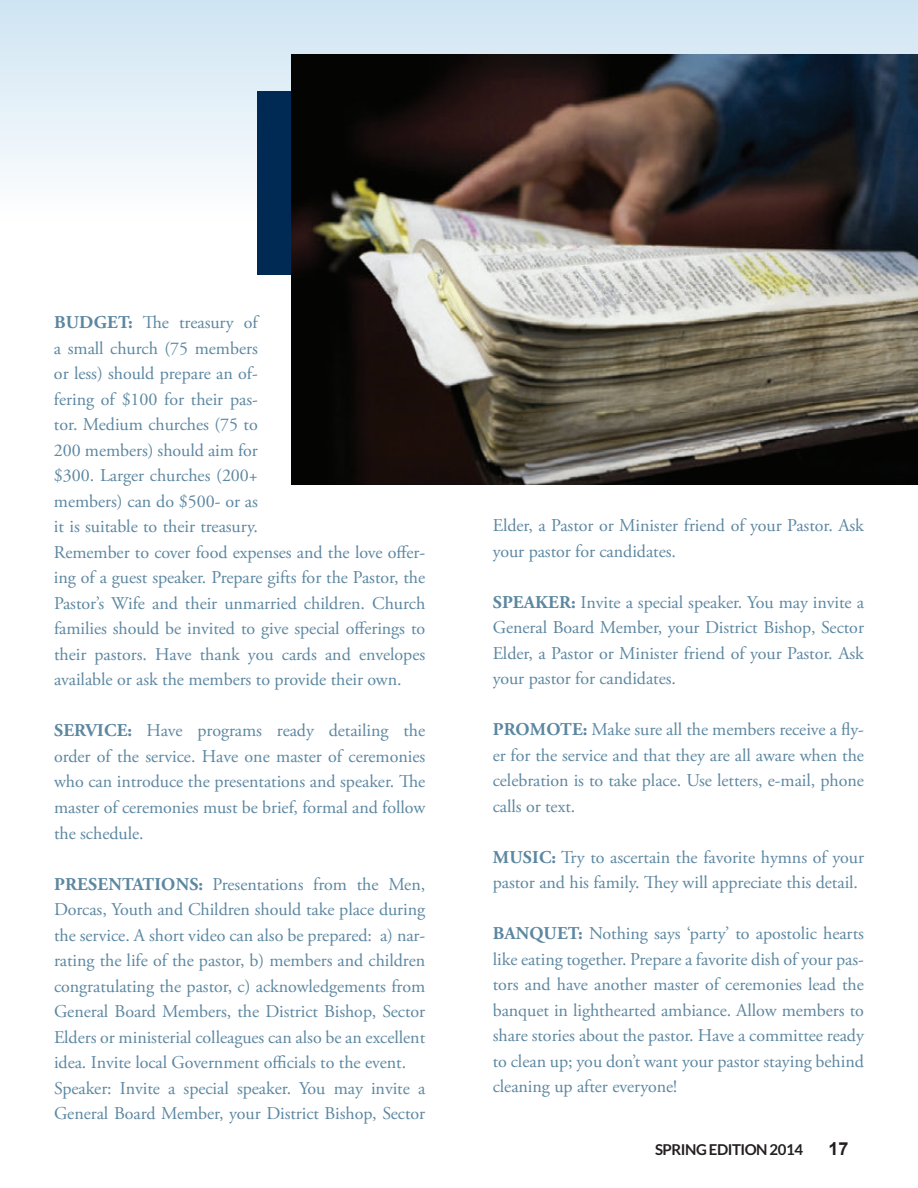
<style>
.page{position:relative;width:918px;height:1188px;background:#fff}
.page>*{position:absolute;margin:0;border:0;box-sizing:border-box;transform-origin:0 0}
.t1{font:18px/25.5px "Adobe Garamond Pro";letter-spacing:-.005em;color:#5c87a1}
.t2{font:700 18px "Arial";color:#231f20}
.t3{font:700 15px "Lato";letter-spacing:-.03em;color:#231f20}
.s1{font-weight:700}
</style>
<div class="page">
<div style="left:0;top:0;width:918px;height:256px;background:linear-gradient(to bottom,#cfe4f3,#fff)"></div>
<div style="left:257px;top:91px;width:347px;height:183px;background:#002a54"></div>
<img style="left:292px;top:54px;width:626px;height:430px">
<p class="t1" style="left:54px;top:311px;width:373px"><span class="s1">BUDGET:</span> The treasury of<br>a small church (75 members<br>or less) should prepare an of-<br>fering of $100 for their pas-<br>tor. Medium churches (75 to<br>200 members) should aim for<br>$300. Larger churches (200+<br>members) can do $500- or as<br>it is suitable to their treasury.<br>Remember to cover food expenses and the love offer&shy;ing of a guest speaker. Prepare gifts for the Pastor, the Pastor’s Wife and their unmarried children. Church families should be invited to give special offerings to their pastors. Have thank you cards and envelopes available or ask the members to provide their own.</p>
<p class="t1" style="left:54px;top:719px;width:373px;text-align:justify"><span class="s1">SERVICE:</span> Have programs ready detailing the order of the service. Have one master of ceremonies who can introduce the presentations and speaker. The master of ceremonies must be brief, formal and follow the schedule.</p>
<p class="t1" style="left:54px;top:872px;width:373px"><span class="s1">PRESENTATIONS:</span> Presentations from the Men, Dorcas, Youth and Children should take place during the service. A short video can also be prepared: a) nar&shy;rating the life of the pastor, b) members and children congratulating the pastor, c) acknowledgements from General Board Members, the District Bishop, Sector Elders or ministerial colleagues can also be an excellent idea. Invite local Government officials to the event.<br>Speaker: Invite a special speaker. You may invite a General Board Member, your District Bishop, Sector</p>
<p class="t1" style="left:493px;top:513px;width:373px">Elder, a Pastor or Minister friend of your Pastor. Ask your pastor for candidates.</p>
<p class="t1" style="left:493px;top:590px;width:373px;text-align:justify"><span class="s1">SPEAKER:</span> Invite a special speaker. You may invite a General Board Member, your District Bishop, Sector Elder, a Pastor or Minister friend of your Pastor. Ask your pastor for candidates.</p>
<p class="t1" style="left:493px;top:717px;width:373px;text-align:justify"><span class="s1">PROMOTE:</span> Make sure all the members receive a fly&shy;er for the service and that they are all aware when the celebration is to take place. Use letters, e-mail, phone calls or text.</p>
<p class="t1" style="left:493px;top:845px;width:373px"><span class="s1">MUSI C:</span> Try to ascertain the favorite hymns of your pastor and his family. They will appreciate this detail.</p>
<p class="t1" style="left:493px;top:921px;width:373px;text-align:justify"><span class="s1">BANQUET:</span> Nothing says ‘party’ to apostolic hearts like eating together. Prepare a favorite dish of your pas&shy;tors and have another master of ceremonies lead the banquet in lighthearted ambiance. Allow members to share stories about the pastor. Have a committee ready to clean up; you don’t want your pastor staying behind cleaning up after everyone!</p>
<p class="t3" style="left:655px;top:1141px;width:150px">SPRING EDITION 2014</p>
<p class="t2" style="left:828px;top:1137px;width:22px">17</p>
</div>
